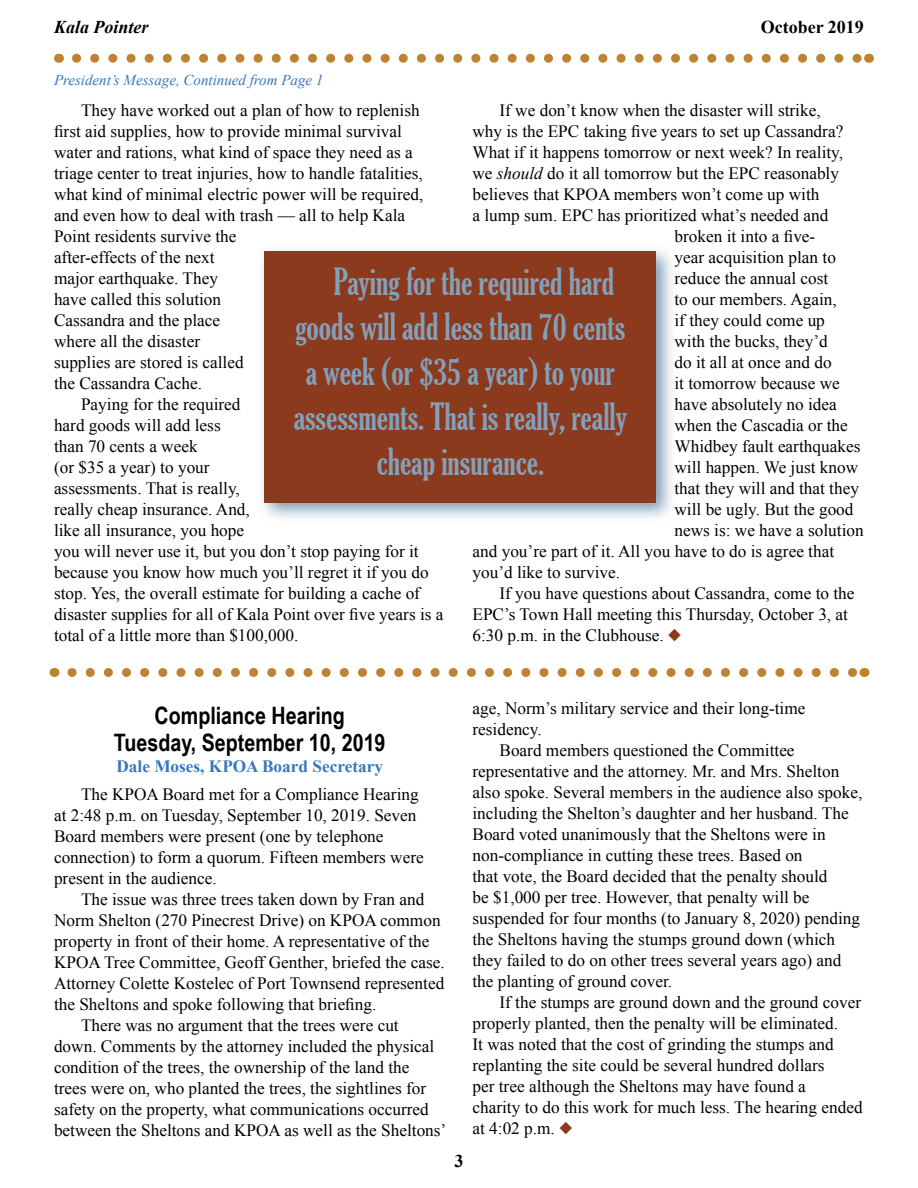
<style>
.page{position:relative;width:918px;height:1188px;background:#fff}
.page>*{position:absolute;margin:0;border:0;box-sizing:border-box;transform-origin:0 0}
.t1{font:extra-condensed 36px "Gloucester";color:#83a0b9}
.t2{font:700 24px/27px "Arial Narrow";color:#000;text-align:center}
.t3{font:700 18px "Times New Roman";color:#000}
.t4{font:italic 700 18px "Times New Roman";color:#000}
.t5{font:17.25px/21px "Times New Roman";color:#000}
.t6{font:700 17.25px "Times New Roman";color:#3777bc}
.t7{font:italic 15px "Times New Roman";color:#3777bc}
.s1{font-style:italic}
.s2{color:#8b3a1e}
</style>
<div class="page">
<svg style="left:72px;top:668px;width:783px;height:9px"></svg>
<svg style="left:262px;top:249px;width:410px;height:270px"></svg>
<div style="left:265px;top:252px;width:391px;height:251px;background:#8b3a1e"></div>
<svg style="left:76px;top:54px;width:784px;height:9px"></svg>
<p class="t4" style="left:54px;top:15px;width:96px">Kala Pointer</p>
<p class="t3" style="left:761px;top:15px;width:105px">October 2019</p>
<p class="t7" style="left:54px;top:70px;width:271px">President’s Message, Continued from Page 1</p>
<p class="t5" style="left:81px;top:99px;width:340px">They have worked out a plan of how to replenish</p>
<p class="t5" style="left:54px;top:120px;width:349px">first aid supplies, how to provide minimal survival</p>
<p class="t5" style="left:54px;top:141px;width:360px">water and rations, what kind of space they need as a</p>
<p class="t5" style="left:54px;top:162px;width:370px">triage center to treat injuries, how to handle fatalities,</p>
<p class="t5" style="left:54px;top:183px;width:371px">what kind of minimal electric power will be required,</p>
<p class="t5" style="left:54px;top:204px;width:353px">and even how to deal with trash — all to help Kala</p>
<p class="t5" style="left:54px;top:225px;width:184px">Point residents survive the</p>
<p class="t5" style="left:54px;top:246px;width:162px">after-effects of the next</p>
<p class="t5" style="left:54px;top:267px;width:165px">major earthquake. They</p>
<p class="t5" style="left:54px;top:288px;width:169px">have called this solution</p>
<p class="t5" style="left:54px;top:309px;width:168px">Cassandra and the place</p>
<p class="t5" style="left:54px;top:330px;width:148px">where all the disaster</p>
<p class="t5" style="left:54px;top:351px;width:191px">supplies are stored is called</p>
<p class="t5" style="left:54px;top:372px;width:150px">the Cassandra Cache.</p>
<p class="t5" style="left:81px;top:393px;width:161px">Paying for the required</p>
<p class="t5" style="left:54px;top:414px;width:168px">hard goods will add less</p>
<p class="t5" style="left:54px;top:435px;width:145px">than 70 cents a week</p>
<p class="t5" style="left:54px;top:456px;width:157px">(or $35 a year) to your</p>
<p class="t5" style="left:54px;top:477px;width:187px">assessments. That is really,</p>
<p class="t5" style="left:54px;top:498px;width:197px">really cheap insurance. And,</p>
<p class="t5" style="left:54px;top:519px;width:192px">like all insurance, you hope</p>
<p class="t5" style="left:54px;top:540px;width:366px">you will never use it, but you don’t stop paying for it</p>
<p class="t5" style="left:54px;top:561px;width:376px">because you know how much you’ll regret it if you do</p>
<p class="t5" style="left:54px;top:582px;width:368px">stop. Yes, the overall estimate for building a cache of</p>
<p class="t5" style="left:54px;top:603px;width:391px">disaster supplies for all of Kala Point over five years is a</p>
<p class="t5" style="left:54px;top:624px;width:246px">total of a little more than $100,000.</p>
<p class="t5" style="left:500px;top:99px;width:323px">If we don’t know when the disaster will strike,</p>
<p class="t5" style="left:473px;top:120px;width:372px">why is the EPC taking five years to set up Cassandra?</p>
<p class="t5" style="left:473px;top:141px;width:372px">What if it happens tomorrow or next week? In reality,</p>
<p class="t5" style="left:473px;top:162px;width:368px">we <span class="s1">should</span> do it all tomorrow but the EPC reasonably</p>
<p class="t5" style="left:473px;top:183px;width:349px">believes that KPOA members won’t come up with</p>
<p class="t5" style="left:473px;top:204px;width:357px">a lump sum. EPC has prioritized what’s needed and</p>
<p class="t5" style="left:675px;top:225px;width:142px">broken it into a five-</p>
<p class="t5" style="left:675px;top:246px;width:163px">year acquisition plan to</p>
<p class="t5" style="left:675px;top:267px;width:155px">reduce the annual cost</p>
<p class="t5" style="left:675px;top:288px;width:164px">to our members. Again,</p>
<p class="t5" style="left:675px;top:309px;width:152px">if they could come up</p>
<p class="t5" style="left:675px;top:330px;width:155px">with the bucks, they’d</p>
<p class="t5" style="left:675px;top:351px;width:159px">do it all at once and do</p>
<p class="t5" style="left:675px;top:372px;width:167px">it tomorrow because we</p>
<p class="t5" style="left:675px;top:393px;width:164px">have absolutely no idea</p>
<p class="t5" style="left:675px;top:414px;width:175px">when the Cascadia or the</p>
<p class="t5" style="left:675px;top:435px;width:187px">Whidbey fault earthquakes</p>
<p class="t5" style="left:675px;top:456px;width:185px">will happen. We just know</p>
<p class="t5" style="left:675px;top:477px;width:186px">that they will and that they</p>
<p class="t5" style="left:675px;top:498px;width:181px">will be ugly. But the good</p>
<p class="t5" style="left:675px;top:519px;width:191px">news is: we have a solution</p>
<p class="t5" style="left:473px;top:540px;width:363px">and you’re part of it. All you have to do is agree that</p>
<p class="t5" style="left:473px;top:561px;width:149px">you’d like to survive.</p>
<p class="t5" style="left:500px;top:582px;width:357px">If you have questions about Cassandra, come to the</p>
<p class="t5" style="left:473px;top:603px;width:377px">EPC’s Town Hall meeting this Thursday, October 3, at</p>
<p class="t5" style="left:473px;top:624px;width:211px">6:30 p.m. in the Clubhouse. <span class="s2">◆</span></p>
<h1 class="t1" style="left:334px;top:261px;width:282px">Paying for the required hard</h1>
<h1 class="t1" style="left:295px;top:306px;width:331px">goods will add less than 70 cents</h1>
<h1 class="t1" style="left:306px;top:351px;width:311px">a week (or $35 a year) to your</h1>
<h1 class="t1" style="left:294px;top:396px;width:335px">assessments. That is really, really</h1>
<h1 class="t1" style="left:377px;top:441px;width:169px">cheap insurance.</h1>
<h2 class="t2" style="left:114px;top:702px;width:273px">Compliance Hearing<br>Tuesday, September 10, 2019</h2>
<p class="t6" style="left:116px;top:755px;width:268px">Dale Moses, KPOA Board Secretary</p>
<p class="t5" style="left:54px;top:784px;width:371px;text-indent:27px">The KPOA Board met for a Compliance Hearing at 2:48 p.m. on Tuesday, September 10, 2019. Seven Board members were present (one by telephone connection) to form a quorum. Fifteen members were present in the audience.</p>
<p class="t5" style="left:81px;top:889px;width:345px">The issue was three trees taken down by Fran and</p>
<p class="t5" style="left:54px;top:910px;width:388px">Norm Shelton (270 Pinecrest Drive) on KPOA common</p>
<p class="t5" style="left:54px;top:931px;width:377px">property in front of their home. A representative of the</p>
<p class="t5" style="left:54px;top:952px;width:392px">KPOA Tree Committee, Geoff Genther, briefed the case.</p>
<p class="t5" style="left:54px;top:973px;width:392px">Attorney Colette Kostelec of Port Townsend represented</p>
<p class="t5" style="left:54px;top:994px;width:324px">the Sheltons and spoke following that briefing.</p>
<p class="t5" style="left:81px;top:1015px;width:319px">There was no argument that the trees were cut</p>
<p class="t5" style="left:54px;top:1036px;width:382px">down. Comments by the attorney included the physical</p>
<p class="t5" style="left:54px;top:1057px;width:357px">condition of the trees, the ownership of the land the</p>
<p class="t5" style="left:54px;top:1078px;width:374px">trees were on, who planted the trees, the sightlines for</p>
<p class="t5" style="left:54px;top:1099px;width:376px">safety on the property, what communications occurred</p>
<p class="t5" style="left:54px;top:1120px;width:394px">between the Sheltons and KPOA as well as the Sheltons’</p>
<p class="t3" style="left:454px;top:1149px;width:10px">3</p>
<p class="t5" style="left:473px;top:697px;width:334px">age, Norm’s military service and their long-time residency.</p>
<p class="t5" style="left:473px;top:739px;width:391px;text-indent:27px">Board members questioned the Committee representative and the attorney. Mr. and Mrs. Shelton also spoke. Several members in the audience also spoke, including the Shelton’s daughter and her husband. The Board voted unanimously that the Sheltons were in non-compliance in cutting these trees. Based on<br>that vote, the Board decided that the penalty should<br>be $1,000 per tree. However, that penalty will be suspended for four months (to January 8, 2020) pending the Sheltons having the stumps ground down (which they failed to do on other trees several years ago) and the planting of ground cover.</p>
<p class="t5" style="left:473px;top:991px;width:392px;text-indent:27px">If the stumps are ground down and the ground cover properly planted, then the penalty will be eliminated.<br>It was noted that the cost of grinding the stumps and replanting the site could be several hundred dollars<br>per tree although the Sheltons may have found a<br>charity to do this work for much less. The hearing ended at 4:02 p.m. <span class="s2">◆</span></p>
</div>
